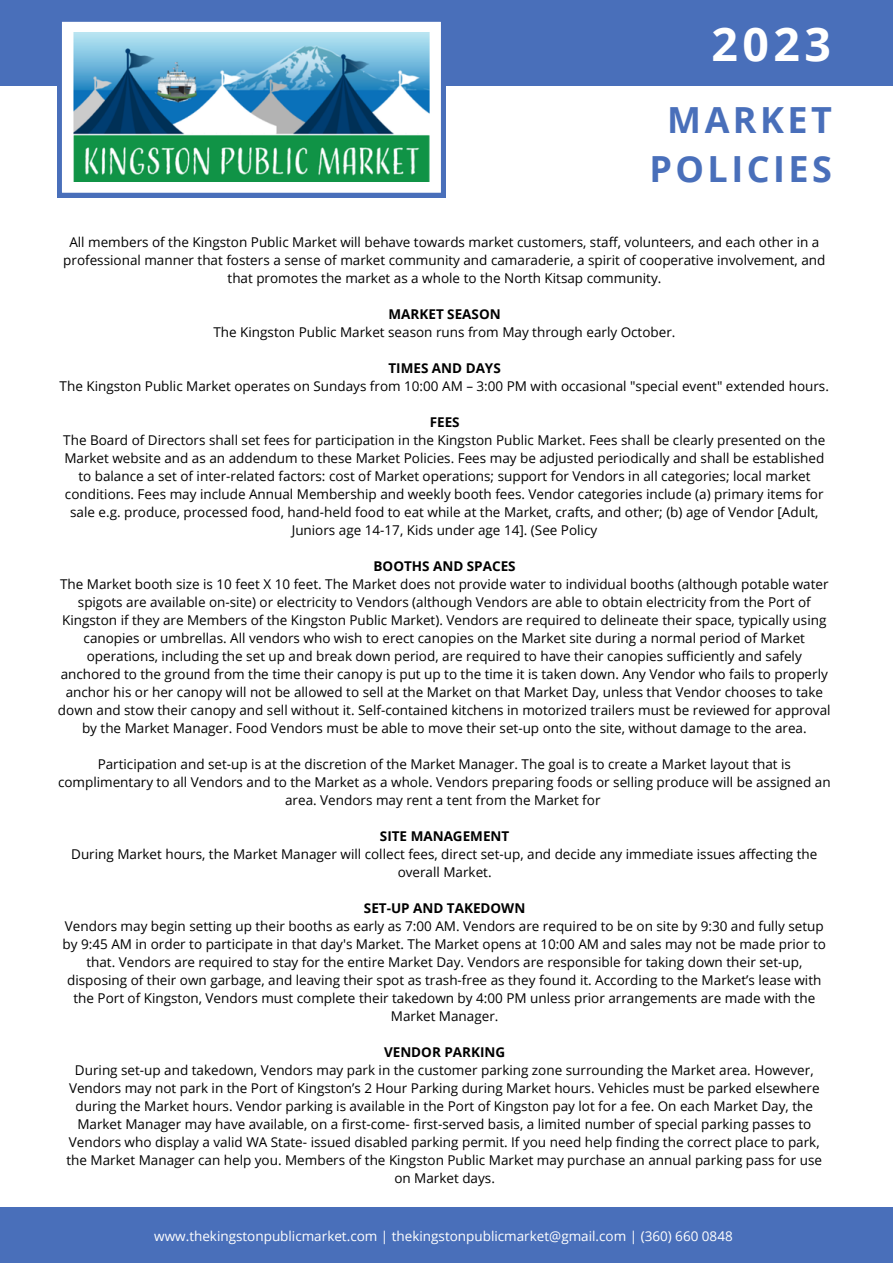
<style>
.page{position:relative;width:893px;height:1264px;background:#fff}
.page>*{position:absolute;margin:0;border:0;box-sizing:border-box;transform-origin:0 0}
.t1{font:700 46.5px "Open Sans";color:#fff}
.t2{font:700 36px "Open Sans";letter-spacing:.095em;color:#496fba}
.t3{font:13.5px/18px "Open Sans";color:#000;text-align:center}
.t4{font:700 13.5px "Open Sans";color:#000}
.t5{font:13.5px "Open Sans";color:#fff}
</style>
<div class="page">
<div style="left:0;top:0;width:892px;height:86px;background:#496fba"></div>
<svg style="left:57px;top:21px;width:388px;height:176px"></svg>
<img style="left:73px;top:32px;width:356px;height:150px">
<div style="left:0;top:1206px;width:892px;height:56px;background:#496fba"></div>
<p class="t1" style="left:711px;top:11px;width:121px">2023</p>
<p class="t2" style="left:667px;top:94px;width:166px">MARKET</p>
<p class="t2" style="left:649px;top:144px;width:184px">POLICIES</p>
<p class="t3" style="left:63px;top:233px;width:763px">All members of the Kingston Public Market will behave towards market customers, staff, volunteers, and each other in a professional manner that fosters a sense of market community and camaraderie, a spirit of cooperative involvement, and that promotes the market as a whole to the North Kitsap community.</p>
<p class="t4" style="left:388px;top:305px;width:114px">MARKET SEASON</p>
<p class="t3" style="left:213px;top:323px;width:463px">The Kingston Public Market season runs from May through early October.</p>
<p class="t4" style="left:388px;top:359px;width:114px">TIMES AND DAYS</p>
<p class="t3" style="left:60px;top:377px;width:770px">The Kingston Public Market operates on Sundays from 10:00 AM – 3:00 PM with occasional "special event" extended hours.</p>
<p class="t4" style="left:429px;top:413px;width:31px">FEES</p>
<p class="t3" style="left:63px;top:431px;width:763px">The Board of Directors shall set fees for participation in the Kingston Public Market. Fees shall be clearly presented on the Market website and as an addendum to these Market Policies. Fees may be adjusted periodically and shall be established to balance a set of inter-related factors: cost of Market operations; support for Vendors in all categories; local market conditions. Fees may include Annual Membership and weekly booth fees. Vendor categories include (a) primary items for sale e.g. produce, processed food, hand-held food to eat while at the Market, crafts, and other; (b) age of Vendor [Adult, Juniors age 14-17, Kids under age 14]. (See Policy</p>
<p class="t4" style="left:373px;top:557px;width:143px">BOOTHS AND SPACES</p>
<p class="t3" style="left:58px;top:575px;width:774px">The Market booth size is 10 feet X 10 feet. The Market does not provide water to individual booths (although potable water spigots are available on-site) or electricity to Vendors (although Vendors are able to obtain electricity from the Port of Kingston if they are Members of the Kingston Public Market). Vendors are required to delineate their space, typically using canopies or umbrellas. All vendors who wish to erect canopies on the Market site during a normal period of Market operations, including the set up and break down period, are required to have their canopies sufficiently and safely anchored to the ground from the time their canopy is put up to the time it is taken down. Any Vendor who fails to properly anchor his or her canopy will not be allowed to sell at the Market on that Market Day, unless that Vendor chooses to take down and stow their canopy and sell without it. Self-contained kitchens in motorized trailers must be reviewed for approval by the Market Manager. Food Vendors must be able to move their set-up onto the site, without damage to the area.</p>
<p class="t3" style="left:58px;top:755px;width:774px">Participation and set-up is at the discretion of the Market Manager. The goal is to create a Market layout that is complimentary to all Vendors and to the Market as a whole. Vendors preparing foods or selling produce will be assigned an area. Vendors may rent a tent from the Market for</p>
<p class="t4" style="left:380px;top:826px;width:131px">SITE MANAGEMENT</p>
<p class="t3" style="left:71px;top:844px;width:747px">During Market hours, the Market Manager will collect fees, direct set-up, and decide any immediate issues affecting the overall Market.</p>
<p class="t4" style="left:364px;top:898px;width:163px">SET-UP AND TAKEDOWN</p>
<p class="t3" style="left:63px;top:916px;width:764px">Vendors may begin setting up their booths as early as 7:00 AM. Vendors are required to be on site by 9:30 and fully setup by 9:45 AM in order to participate in that day's Market. The Market opens at 10:00 AM and sales may not be made prior to that. Vendors are required to stay for the entire Market Day. Vendors are responsible for taking down their set-up, disposing of their own garbage, and leaving their spot as trash-free as they found it. According to the Market’s lease with the Port of Kingston, Vendors must complete their takedown by 4:00 PM unless prior arrangements are made with the Market Manager.</p>
<p class="t4" style="left:384px;top:1042px;width:123px">VENDOR PARKING</p>
<p class="t3" style="left:67px;top:1060px;width:757px">During set-up and takedown, Vendors may park in the customer parking zone surrounding the Market area. However, Vendors may not park in the Port of Kingston’s 2 Hour Parking during Market hours. Vehicles must be parked elsewhere during the Market hours. Vendor parking is available in the Port of Kingston pay lot for a fee. On each Market Day, the Market Manager may have available, on a first-come- first-served basis, a limited number of special parking passes to Vendors who display a valid WA State- issued disabled parking permit. If you need help finding the correct place to park, the Market Manager can help you. Members of the Kingston Public Market may purchase an annual parking pass for use on Market days.</p>
<p class="t5" style="left:154px;top:1226px;width:580px">www.thekingstonpublicmarket.com | thekingstonpublicmarket@gmail.com | (360) 660 0848</p>
</div>
